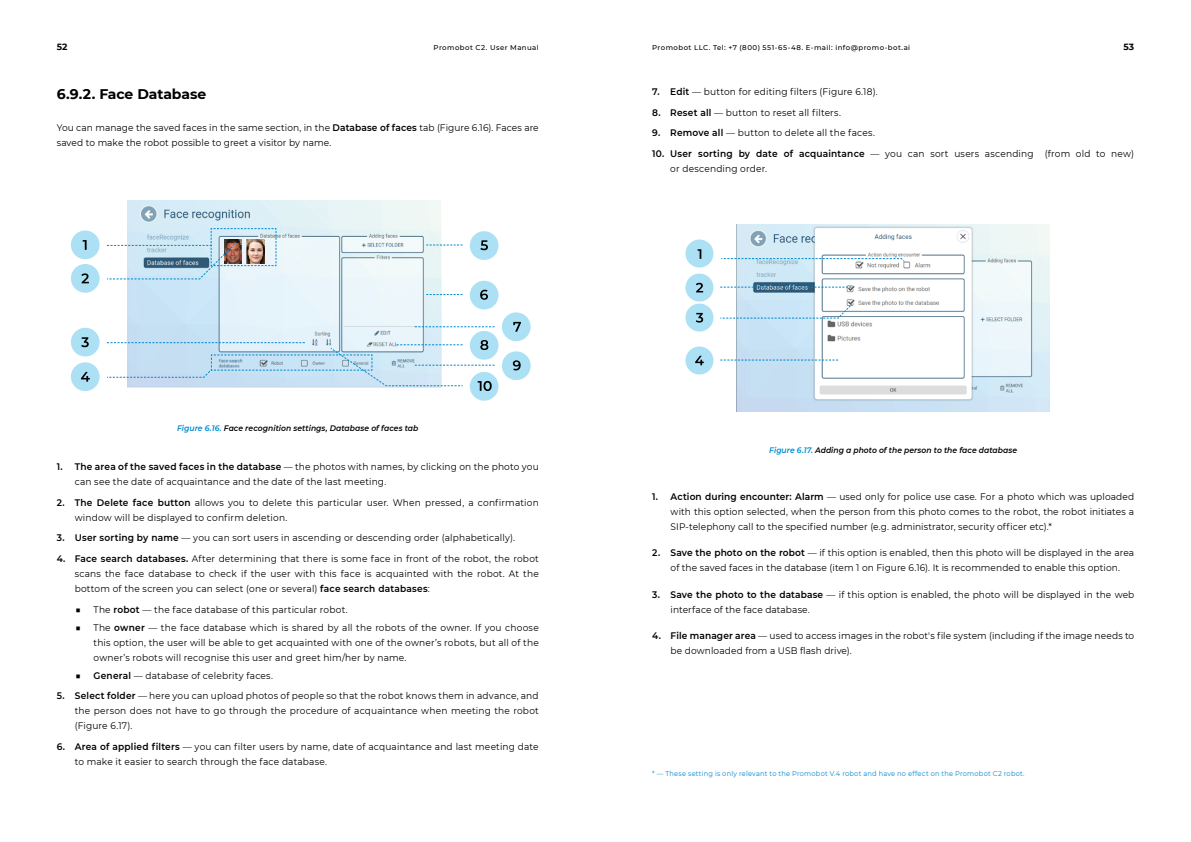
<style>
.page{position:relative;width:1191px;height:842px;background:#fff}
.page>*{position:absolute;margin:0;border:0;box-sizing:border-box;transform-origin:0 0}
.t1{font:700 14px "Montserrat";letter-spacing:-.005em;color:#000}
.t2{font:9.5px/15px "Montserrat";letter-spacing:.015em;color:#000;scale:.95 1}
.t3{font:700 9px "Montserrat";color:#000}
.t4{font:italic 600 8px "Montserrat";letter-spacing:.005em;color:#000;scale:.95 1}
.t5{font:7px "Montserrat";letter-spacing:.035em;color:#0089cf;scale:.95 1}
.t6{font:500 7px "Montserrat";letter-spacing:.065em;color:#000}
.s1{font-weight:600}
.s2{color:#0089cf}
.s3{font-weight:700}
</style>
<div class="page">
<img style="left:128px;top:201px;width:313px;height:139px">
<div style="left:685px;top:239px;width:28px;height:29px;background:#ace0f4;border-radius:50%"></div>
<div style="left:685px;top:274px;width:28px;height:28px;background:#ace0f4;border-radius:50%"></div>
<div style="left:685px;top:304px;width:28px;height:28px;background:#ace0f4;border-radius:50%"></div>
<div style="left:685px;top:346px;width:28px;height:28px;background:#ace0f4;border-radius:50%"></div>
<img style="left:736px;top:225px;width:314px;height:187px">
<svg style="left:697px;top:249px;width:4px;height:10px"></svg>
<svg style="left:721px;top:258px;width:184px;height:4px"></svg>
<svg style="left:696px;top:283px;width:7px;height:9px"></svg>
<svg style="left:720px;top:287px;width:131px;height:1px"></svg>
<svg style="left:696px;top:313px;width:7px;height:10px"></svg>
<svg style="left:720px;top:303px;width:133px;height:16px"></svg>
<svg style="left:695px;top:356px;width:9px;height:9px"></svg>
<svg style="left:720px;top:360px;width:118px;height:1px"></svg>
<div style="left:71px;top:230px;width:29px;height:29px;background:#ace0f4;border-radius:50%"></div>
<svg style="left:83px;top:240px;width:4px;height:10px"></svg>
<div style="left:71px;top:264px;width:29px;height:29px;background:#ace0f4;border-radius:50%"></div>
<svg style="left:81px;top:273px;width:8px;height:10px"></svg>
<div style="left:71px;top:328px;width:29px;height:28px;background:#ace0f4;border-radius:50%"></div>
<svg style="left:81px;top:337px;width:8px;height:10px"></svg>
<div style="left:71px;top:362px;width:29px;height:29px;background:#ace0f4;border-radius:50%"></div>
<svg style="left:81px;top:372px;width:9px;height:10px"></svg>
<div style="left:470px;top:231px;width:28px;height:29px;background:#ace0f4;border-radius:50%"></div>
<svg style="left:480px;top:240px;width:8px;height:10px"></svg>
<svg style="left:426px;top:245px;width:36px;height:1px"></svg>
<div style="left:470px;top:281px;width:28px;height:28px;background:#ace0f4;border-radius:50%"></div>
<svg style="left:480px;top:290px;width:8px;height:10px"></svg>
<svg style="left:426px;top:294px;width:36px;height:1px"></svg>
<div style="left:502px;top:312px;width:28px;height:29px;background:#ace0f4;border-radius:50%"></div>
<svg style="left:513px;top:322px;width:8px;height:10px"></svg>
<div style="left:470px;top:331px;width:28px;height:29px;background:#ace0f4;border-radius:50%"></div>
<div style="left:502px;top:351px;width:28px;height:29px;background:#ace0f4;border-radius:50%"></div>
<svg style="left:513px;top:360px;width:7px;height:10px"></svg>
<svg style="left:415px;top:326px;width:79px;height:1px"></svg>
<div style="left:470px;top:372px;width:28px;height:29px;background:#ace0f4;border-radius:50%"></div>
<svg style="left:106px;top:340px;width:388px;height:51px"></svg>
<svg style="left:106px;top:228px;width:171px;height:52px;background:#c0d2dc"></svg>
<p class="t3" style="left:57px;top:40px;width:12px">52</p>
<p class="t6" style="left:433px;top:43px;width:107px">Promobot C2. User Manual</p>
<p class="t6" style="left:652px;top:43px;width:259px">Promobot LLC. Tel: +7 (800) 551-65-48. E-mail: info@promo-bot.ai</p>
<p class="t3" style="left:1123px;top:40px;width:12px">53</p>
<h1 class="t1" style="left:57px;top:84px;width:151px">6.9.2. Face Database</h1>
<p class="t2" style="left:57px;top:120px;width:509px">You can manage the saved faces in the same section, in the <span class="s1">Database of faces</span> tab (Figure 6.16). Faces are saved to make the robot possible to greet a visitor by name.</p>
<p class="t4" style="left:177px;top:422px;width:255px"><span class="s2">Figure 6.16.</span> Face recognition settings, Database of faces tab</p>
<p class="t2" style="left:75px;top:459px;width:490px;text-indent:-18px"><span class="s1">1. The area of the saved faces in the database</span> — the photos with names, by clicking on the photo you can see the date of acquaintance and the date of the last meeting.</p>
<p class="t2" style="left:75px;top:495px;width:490px;text-indent:-18px"><span class="s1">2. The Delete face button</span> allows you to delete this particular user. When pressed, a confirmation window will be displayed to confirm deletion.</p>
<p class="t2" style="left:57px;top:530px;width:484px"><span class="s1">3. User sorting by name</span> — you can sort users in ascending or descending order (alphabetically).</p>
<p class="t2" style="left:75px;top:551px;width:490px;text-align:justify;text-indent:-18px"><span class="s1">4. Face search databases.</span> After determining that there is some face in front of the robot, the robot scans the face database to check if the user with this face is acquainted with the robot. At the bottom of the screen you can select (one or several) <span class="s1">face search databases</span>:</p>
<p class="t2" style="left:76px;top:602px;width:288px"><span class="s3">■</span> The <span class="s1">robot</span> — the face database of this particular robot.</p>
<p class="t2" style="left:94px;top:619px;width:470px;text-align:justify;text-indent:-18px"><span class="s3">■</span> The <span class="s1">owner</span> — the face database which is shared by all the robots of the owner. If you choose this option, the user will be able to get acquainted with one of the owner’s robots, but all of the owner’s robots will recognise this user and greet him/her by name.</p>
<p class="t2" style="left:76px;top:667px;width:209px"><span class="s3">■</span> <span class="s1">General</span> — database of celebrity faces.</p>
<p class="t2" style="left:75px;top:688px;width:490px;text-align:justify;text-indent:-18px"><span class="s1">5. Select folder</span> — here you can upload photos of people so that the robot knows them in advance, and the person does not have to go through the procedure of acquaintance when meeting the robot (Figure 6.17).</p>
<p class="t2" style="left:75px;top:739px;width:490px;text-indent:-18px"><span class="s1">6. Area of applied filters</span> — you can filter users by name, date of acquaintance and last meeting date to make it easier to search through the face database.</p>
<p class="t2" style="left:652px;top:84px;width:239px"><span class="s1">7. Edit</span> — button for editing filters (Figure 6.18).</p>
<p class="t2" style="left:652px;top:105px;width:200px"><span class="s1">8. Reset all</span> — button to reset all filters.</p>
<p class="t2" style="left:652px;top:125px;width:236px"><span class="s1">9. Remove all</span> — button to delete all the faces.</p>
<p class="t2" style="left:670px;top:146px;width:490px;text-indent:-18px"><span class="s1">10. User sorting by date of acquaintance</span> — you can sort users ascending (from old to new) or descending order.</p>
<p class="t4" style="left:769px;top:444px;width:262px"><span class="s2">Figure 6.17.</span> Adding a photo of the person to the face database</p>
<p class="t2" style="left:670px;top:489px;width:489px;text-align:justify;text-indent:-18px"><span class="s1">1. Action during encounter: Alarm</span> — used only for police use case. For a photo which was uploaded with this option selected, when the person from this photo comes to the robot, the robot initiates a SIP-telephony call to the specified number (e.g. administrator, security officer etc).*</p>
<p class="t2" style="left:652px;top:545px;width:509px;text-align:center"><span class="s1">2. Save the photo on the robot</span> — if this option is enabled, then this photo will be displayed in the area of the saved faces in the database (item 1 on Figure 6.16). It is recommended to enable this option.</p>
<p class="t2" style="left:670px;top:587px;width:489px;text-indent:-18px"><span class="s1">3. Save the photo to the database</span> — if this option is enabled, the photo will be displayed in the web interface of the face database.</p>
<p class="t2" style="left:670px;top:628px;width:489px;text-indent:-18px"><span class="s1">4. File manager area</span> — used to access images in the robot's file system (including if the image needs to be downloaded from a USB flash drive).</p>
<p class="t5" style="left:652px;top:769px;width:393px">* — These setting is only relevant to the Promobot V.4 robot and have no effect on the Promobot C2 robot.</p>
</div>
